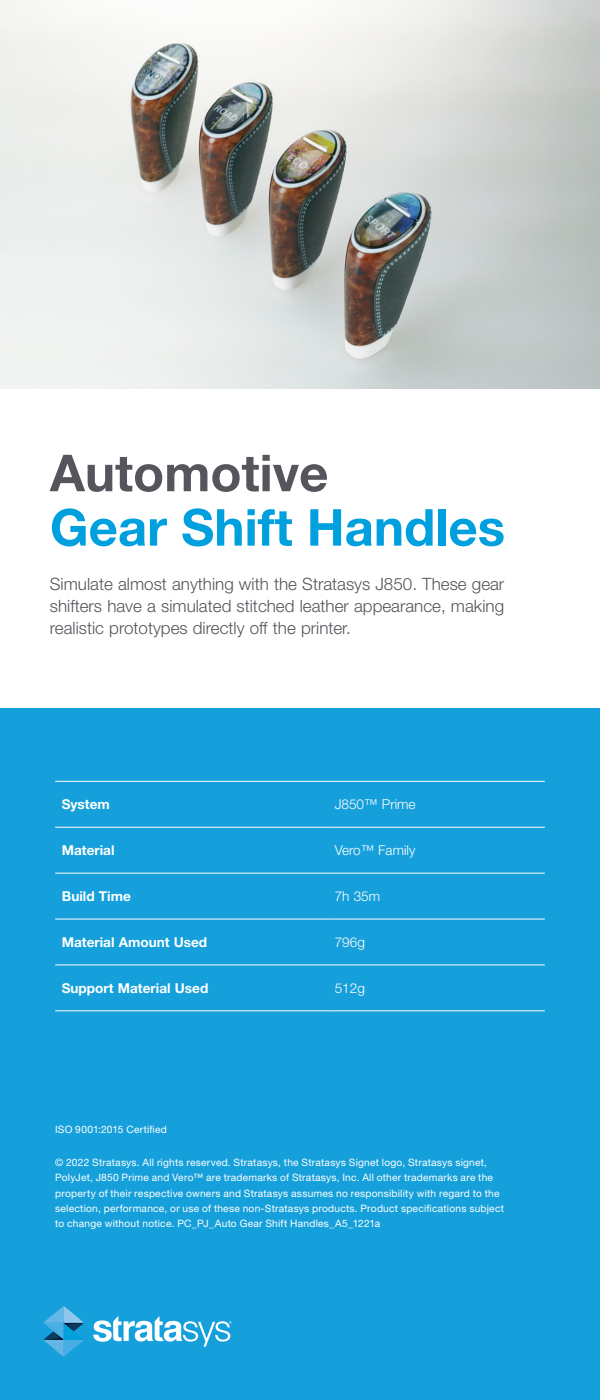
<style>
.page{position:relative;width:600px;height:1400px;background:#fff}
.page>*{position:absolute;margin:0;border:0;box-sizing:border-box;transform-origin:0 0}
.t1{font:700 51px "Helvetica Neue LT Std";color:#00a0df}
.t2{font:700 51px "Helvetica Neue LT Std";color:#54565b}
.t3{font:300 17px/22.1px "Helvetica Neue LT Std";color:#52555b;text-align:justify}
.t4{font:700 13.6px "Helvetica Neue LT Std";color:#fff}
.t5{font:300 13.6px "Helvetica Neue LT Std";color:#fff}
.t6{font:10.2px/15.3px "Helvetica Neue LT Std";letter-spacing:.02em;color:#fff}
</style>
<div class="page">
<div style="left:0;top:708px;width:600px;height:692px;background:#16a0db"></div>
<svg style="left:93px;top:1316px;width:139px;height:31px"></svg>
<svg style="left:43px;top:1306px;width:41px;height:51px"></svg>
<hr style="left:55px;top:781px;width:273px;height:1px;background:#fff">
<hr style="left:328px;top:781px;width:217px;height:1px;background:#fff">
<hr style="left:55px;top:827px;width:273px;height:1px;background:#fff">
<hr style="left:328px;top:827px;width:217px;height:1px;background:#fff">
<hr style="left:55px;top:873px;width:273px;height:1px;background:#fff">
<hr style="left:328px;top:873px;width:217px;height:1px;background:#fff">
<hr style="left:55px;top:919px;width:273px;height:1px;background:#fff">
<hr style="left:328px;top:919px;width:217px;height:1px;background:#fff">
<hr style="left:55px;top:965px;width:273px;height:1px;background:#fff">
<hr style="left:328px;top:965px;width:217px;height:1px;background:#fff">
<hr style="left:55px;top:1010px;width:273px;height:1px;background:#fff">
<hr style="left:328px;top:1010px;width:217px;height:1px;background:#fff">
<img style="left:0;top:0;width:600px;height:388px">
<h1 class="t2" style="left:50px;top:442px;width:280px">Automotive</h1>
<h1 class="t1" style="left:50px;top:496px;width:457px">Gear Shift Handles</h1>
<h2 class="t3" style="left:50px;top:573px;width:456px">Simulate almost anything with the Stratasys J850. These gear shifters have a simulated stitched leather appearance, making realistic prototypes directly off the printer.</h2>
<h3 class="t4" style="left:62px;top:796px;width:50px">System</h3>
<h3 class="t5" style="left:335px;top:796px;width:82px">J850™ Prime</h3>
<h3 class="t4" style="left:62px;top:842px;width:54px">Material</h3>
<h3 class="t5" style="left:335px;top:842px;width:82px">Vero™ Family</h3>
<h3 class="t4" style="left:62px;top:888px;width:71px">Build Time</h3>
<h3 class="t5" style="left:335px;top:888px;width:47px">7h 35m</h3>
<h3 class="t4" style="left:62px;top:934px;width:147px">Material Amount Used</h3>
<h3 class="t5" style="left:335px;top:934px;width:32px">796g</h3>
<h3 class="t4" style="left:62px;top:979px;width:148px">Support Material Used</h3>
<h3 class="t5" style="left:335px;top:980px;width:32px">512g</h3>
<p class="t6" style="left:55px;top:1122px;width:113px">ISO 9001:2015 Certified</p>
<p class="t6" style="left:55px;top:1155px;width:450px">© 2022 Stratasys. All rights reserved. Stratasys, the Stratasys Signet logo, Stratasys signet, PolyJet, J850 Prime and Vero™ are trademarks of Stratasys, Inc. All other trademarks are the property of their respective owners and Stratasys assumes no responsibility with regard to the selection, performance, or use of these non-Stratasys products. Product specifications subject to change without notice. PC_PJ_Auto Gear Shift Handles_A5_1221a</p>
</div>
